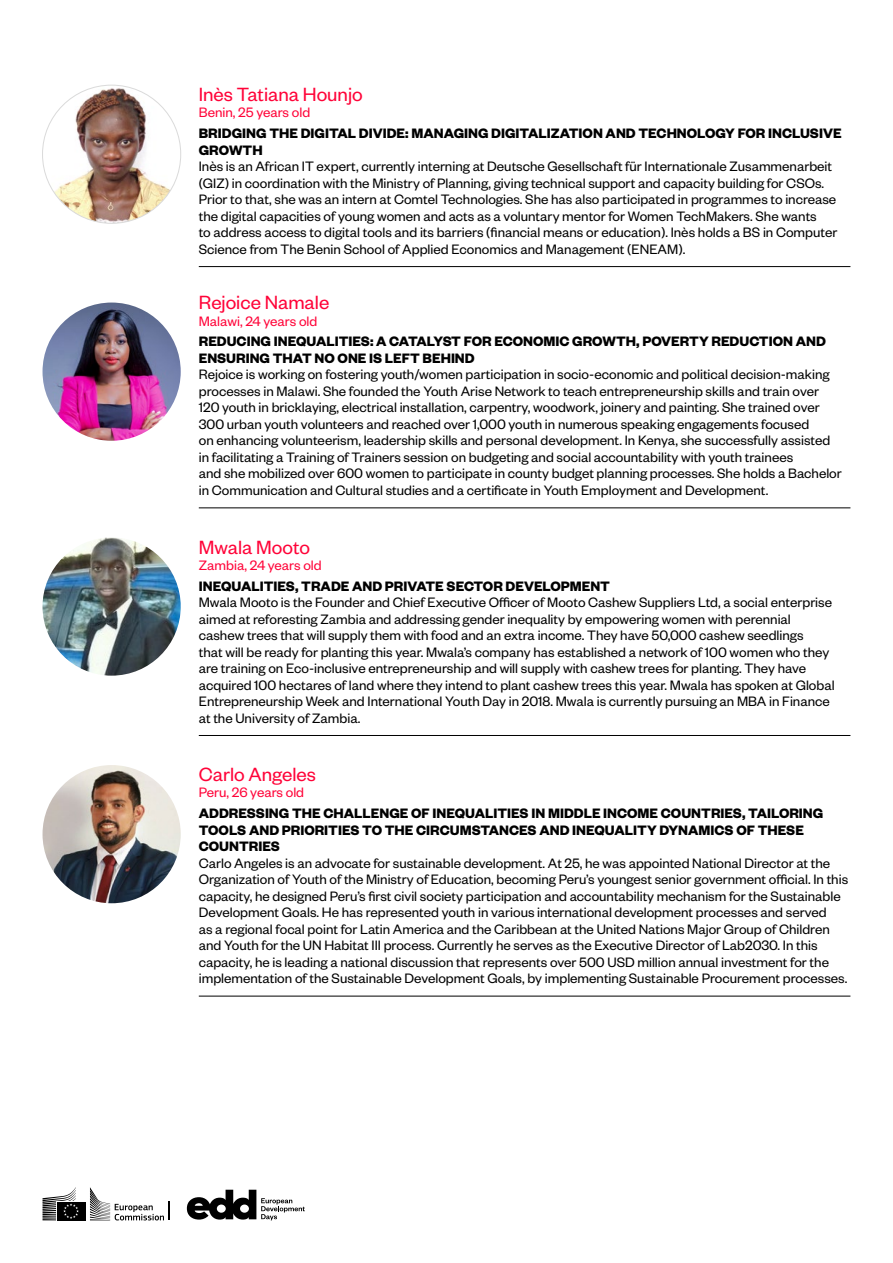
<style>
.page{position:relative;width:893px;height:1263px;background:#fff}
.page>*{position:absolute;margin:0;border:0;box-sizing:border-box;transform-origin:0 0}
.t1{font:21px "Founders Grotesk";color:#ff0338}
.t2{font:15px/16.5px "Founders Grotesk";color:#000}
.t3{font:700 15px/16.5px "Founders Grotesk";color:#000}
.t4{font:15px "Founders Grotesk";color:#ff0338}
</style>
<div class="page">
<img style="left:43px;top:85px;width:138px;height:138px;border-radius:69px">
<hr style="left:199px;top:266px;width:651px;height:1px;background:#000">
<img style="left:43px;top:303px;width:138px;height:138px;border-radius:69px">
<hr style="left:199px;top:508px;width:651px;height:1px;background:#000">
<img style="left:43px;top:537px;width:138px;height:139px;border-radius:69px">
<hr style="left:199px;top:735px;width:651px;height:1px;background:#000">
<img style="left:43px;top:765px;width:138px;height:138px;border-radius:69px">
<hr style="left:199px;top:996px;width:651px;height:1px;background:#000">
<svg style="left:90px;top:1187px;width:80px;height:33px"></svg>
<div style="left:57px;top:1202px;width:28px;height:18px;background:#000"></div>
<svg style="left:43px;top:1187px;width:36px;height:33px"></svg>
<svg style="left:187px;top:1190px;width:118px;height:30px"></svg>
<h1 class="t1" style="left:199px;top:82px;width:165px">Inès Tatiana Hounjo</h1>
<p class="t4" style="left:199px;top:103px;width:113px">Benin, 25 years old</p>
<p class="t3" style="left:199px;top:124px;width:644px">BRIDGING THE DIGITAL DIVIDE: MANAGING DIGITALIZATION AND TECHNOLOGY FOR INCLUSIVE<br>GROWTH</p>
<p class="t2" style="left:199px;top:157px;width:640px">Inès is an African IT expert, currently interning at Deutsche Gesellschaft für Internationale Zusammenarbeit (GIZ) in coordination with the Ministry of Planning, giving technical support and capacity building for CSOs.<br>Prior to that, she was an intern at Comtel Technologies. She has also participated in programmes to increase the digital capacities of young women and acts as a voluntary mentor for Women TechMakers. She wants<br>to address access to digital tools and its barriers (financial means or education). Inès holds a BS in Computer Science from The Benin School of Applied Economics and Management (ENEAM).</p>
<h1 class="t1" style="left:199px;top:290px;width:132px">Rejoice Namale</h1>
<p class="t4" style="left:199px;top:312px;width:120px">Malawi, 24 years old</p>
<p class="t3" style="left:199px;top:333px;width:628px">REDUCING INEQUALITIES: A CATALYST FOR ECONOMIC GROWTH, POVERTY REDUCTION AND<br>ENSURING THAT NO ONE IS LEFT BEHIND</p>
<p class="t2" style="left:199px;top:366px;width:644px">Rejoice is working on fostering youth/women participation in socio-economic and political decision-making processes in Malawi. She founded the Youth Arise Network to teach entrepreneurship skills and train over 120 youth in bricklaying, electrical installation, carpentry, woodwork, joinery and painting. She trained over 300 urban youth volunteers and reached over 1,000 youth in numerous speaking engagements focused<br>on enhancing volunteerism, leadership skills and personal development. In Kenya, she successfully assisted in facilitating a Training of Trainers session on budgeting and social accountability with youth trainees<br>and she mobilized over 600 women to participate in county budget planning processes. She holds a Bachelor in Communication and Cultural studies and a certificate in Youth Employment and Development.</p>
<h1 class="t1" style="left:199px;top:534px;width:113px">Mwala Mooto</h1>
<p class="t4" style="left:199px;top:556px;width:124px">Zambia, 24 years old</p>
<p class="t3" style="left:199px;top:577px;width:413px">INEQUALITIES, TRADE AND PRIVATE SECTOR DEVELOPMENT</p>
<p class="t2" style="left:199px;top:593px;width:637px">Mwala Mooto is the Founder and Chief Executive Officer of Mooto Cashew Suppliers Ltd, a social enterprise aimed at reforesting Zambia and addressing gender inequality by empowering women with perennial cashew trees that will supply them with food and an extra income. They have 50,000 cashew seedlings<br>that will be ready for planting this year. Mwala’s company has established a network of 100 women who they are training on Eco-inclusive entrepreneurship and will supply with cashew trees for planting. They have acquired 100 hectares of land where they intend to plant cashew trees this year. Mwala has spoken at Global Entrepreneurship Week and International Youth Day in 2018. Mwala is currently pursuing an MBA in Finance at the University of Zambia.</p>
<h1 class="t1" style="left:199px;top:761px;width:119px">Carlo Angeles</h1>
<p class="t4" style="left:199px;top:783px;width:107px">Peru, 26 years old</p>
<p class="t3" style="left:199px;top:804px;width:626px">ADDRESSING THE CHALLENGE OF INEQUALITIES IN MIDDLE INCOME COUNTRIES, TAILORING<br>TOOLS AND PRIORITIES TO THE CIRCUMSTANCES AND INEQUALITY DYNAMICS OF THESE<br>COUNTRIES</p>
<p class="t2" style="left:199px;top:854px;width:651px">Carlo Angeles is an advocate for sustainable development. At 25, he was appointed National Director at the Organization of Youth of the Ministry of Education, becoming Peru’s youngest senior government official. In this capacity, he designed Peru’s first civil society participation and accountability mechanism for the Sustainable Development Goals. He has represented youth in various international development processes and served<br>as a regional focal point for Latin America and the Caribbean at the United Nations Major Group of Children and Youth for the UN Habitat III process. Currently he serves as the Executive Director of Lab2030. In this capacity, he is leading a national discussion that represents over 500 USD million annual investment for the implementation of the Sustainable Development Goals, by implementing Sustainable Procurement processes.</p>
</div>
